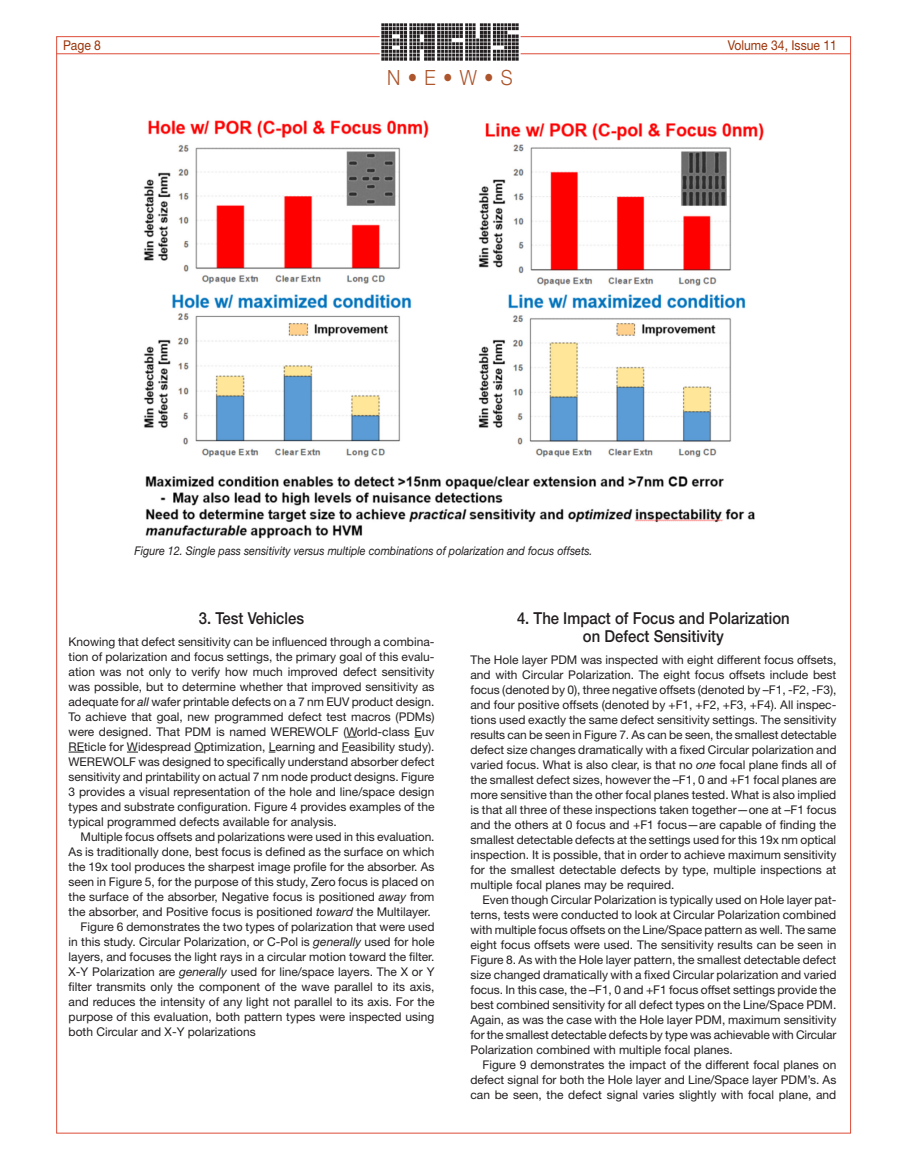
<style>
.page{position:relative;width:905px;height:1161px;background:#fff}
.page>*{position:absolute;margin:0;border:0;box-sizing:border-box;transform-origin:0 0}
.t1{font:300 21px "Helvetica Neue";color:#ad552c;scale:.9 1}
.Subhead__1{font:500 16.5px/18px "Helvetica Neue";color:#231f20;text-align:center;scale:.9 1}
.t2{font:13.5px "Helvetica Neue";color:#9b340a;scale:.9 1}
.body_no_indent{font:12px/15px "Helvetica Neue";color:#231f20;text-align:justify}
.body{font:12px/15px "Helvetica Neue";color:#231f20;text-align:justify}
.Figs{font:italic 12px "Helvetica Neue";color:#231f20;scale:.9 1}
.s1{font-style:italic}
</style>
<div class="page">
<svg style="left:69px;top:752px;width:15px;height:1px"></svg>
<img style="left:143px;top:120px;width:621px;height:419px">
<hr style="left:56px;top:53px;width:794px;height:1px;background:#de4c39">
<div style="left:380px;top:19px;width:140px;height:52px;background:#fff"></div>
<img style="left:382px;top:24px;width:137px;height:37px">
<p class="t2" style="left:63px;top:37px;width:44px">Page 8</p>
<p class="t2" style="left:727px;top:37px;width:123px">Volume 34, Issue 11</p>
<h1 class="t1" style="left:387px;top:64px;width:141px">N • E • W • S</h1>
<p class="Figs" style="left:134px;top:543px;width:510px">Figure 12. Single pass sensitivity versus multiple combinations of polarization and focus offsets.</p>
<p class="Subhead__1" style="left:199px;top:609px;width:118px">3. Test Vehicles</p>
<p class="body_no_indent" style="left:69px;top:634px;width:367px">Knowing that defect sensitivity can be influenced through a combina&shy;tion of polarization and focus settings, the primary goal of this evalu&shy;ation was not only to verify how much improved defect sensitivity was possible, but to determine whether that improved sensitivity as adequate for <span class="s1">all</span> wafer printable defects on a 7 nm EUV product design.<br>To achieve that goal, new programmed defect test macros (PDMs) were designed. That PDM is named WEREWOLF (World-class Euv REticle for Widespread Optimization, Learning and Feasibility study).<br>WEREWOLF was designed to specifically understand absorber defect sensitivity and printability on actual 7 nm node product designs. Figure 3 provides a visual representation of the hole and line/space design types and substrate configuration. Figure 4 provides examples of the typical programmed defects available for analysis.</p>
<p class="body" style="left:69px;top:829px;width:367px;text-indent:12px">Multiple focus offsets and polarizations were used in this evaluation.<br>As is traditionally done, best focus is defined as the surface on which the 19x tool produces the sharpest image profile for the absorber. As seen in Figure 5, for the purpose of this study, Zero focus is placed on the surface of the absorber, Negative focus is positioned <span class="s1">away</span> from the absorber, and Positive focus is positioned <span class="s1">toward</span> the Multilayer.</p>
<p class="body" style="left:69px;top:919px;width:367px;text-indent:12px">Figure 6 demonstrates the two types of polarization that were used in this study. Circular Polarization, or C-Pol is <span class="s1">generally</span> used for hole layers, and focuses the light rays in a circular motion toward the filter.<br>X-Y Polarization are <span class="s1">generally</span> used for line/space layers. The X or Y filter transmits only the component of the wave parallel to its axis, and reduces the intensity of any light not parallel to its axis. For the purpose of this evaluation, both pattern types were inspected using both Circular and X-Y polarizations</p>
<p class="Subhead__1" style="left:517px;top:609px;width:304px">4. The Impact of Focus and Polarization on Defect Sensitivity</p>
<p class="body_no_indent" style="left:470px;top:652px;width:367px">The Hole layer PDM was inspected with eight different focus offsets, and with Circular Polarization. The eight focus offsets include best focus (denoted by 0), three negative offsets (denoted by –F1, -F2, -F3), and four positive offsets (denoted by +F1, +F2, +F3, +F4). All inspec&shy;tions used exactly the same defect sensitivity settings. The sensitivity results can be seen in Figure 7. As can be seen, the smallest detectable defect size changes dramatically with a fixed Circular polarization and varied focus. What is also clear, is that no <span class="s1">one</span> focal plane finds all of the smallest defect sizes, however the –F1, 0 and +F1 focal planes are more sensitive than the other focal planes tested. What is also implied is that all three of these inspections taken together—one at –F1 focus and the others at 0 focus and +F1 focus—are capable of finding the smallest detectable defects at the settings used for this 19x nm optical inspection. It is possible, that in order to achieve maximum sensitivity for the smallest detectable defects by type, multiple inspections at multiple focal planes may be required.</p>
<p class="body" style="left:470px;top:892px;width:367px;text-indent:12px">Even though Circular Polarization is typically used on Hole layer pat&shy;terns, tests were conducted to look at Circular Polarization combined with multiple focus offsets on the Line/Space pattern as well. The same eight focus offsets were used. The sensitivity results can be seen in Figure 8. As with the Hole layer pattern, the smallest detectable defect size changed dramatically with a fixed Circular polarization and varied focus. In this case, the –F1, 0 and +F1 focus offset settings provide the best combined sensitivity for all defect types on the Line/Space PDM.<br>Again, as was the case with the Hole layer PDM, maximum sensitivity for the smallest detectable defects by type was achievable with Circular Polarization combined with multiple focal planes.</p>
<p class="body" style="left:470px;top:1057px;width:367px;text-indent:12px">Figure 9 demonstrates the impact of the different focal planes on defect signal for both the Hole layer and Line/Space layer PDM’s. As can be seen, the defect signal varies slightly with focal plane, and</p>
</div>
